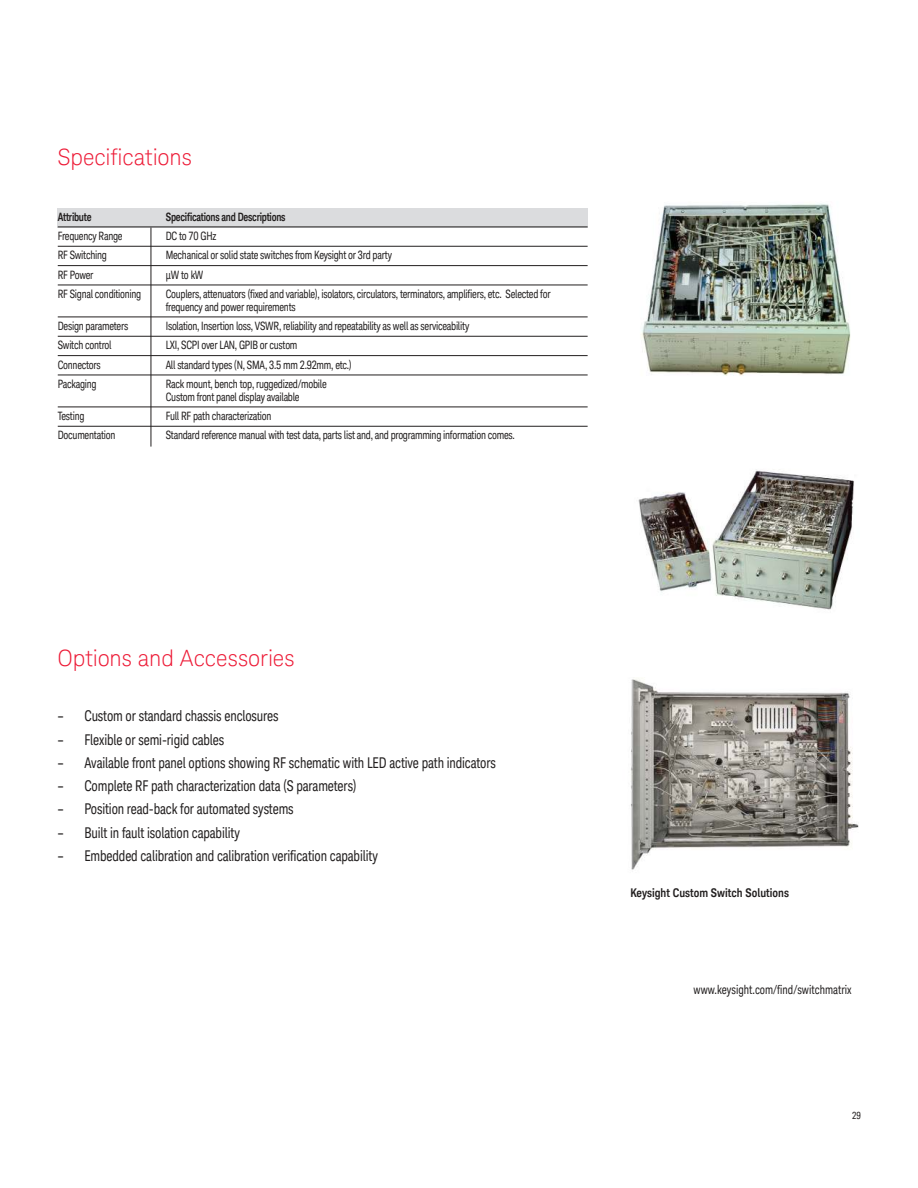
<style>
.page{position:relative;width:918px;height:1188px;background:#fff}
.page>*{position:absolute;margin:0;border:0;box-sizing:border-box;transform-origin:0 0}
.t1{font:300 22.5px "Keysight Sans";letter-spacing:-.005em;color:#ed1a36}
.t2{font:14.85px "Keysight Sans Condensed";letter-spacing:-.01em;color:#221f1f;scale:.91 1}
.t3{font:12.3px "Keysight Sans Condensed";color:#221f1f;scale:.91 1}
.t4{font:700 12px "Keysight Sans Condensed";color:#221f1f}
.t5{font:11.55px/12.6px "Keysight Sans Condensed";letter-spacing:-.025em;color:#221f1f;scale:.91 1}
.t6{font:700 11.55px "Keysight Sans Condensed";letter-spacing:-.025em;color:#221f1f;scale:.91 1}
.t7{font:9.9px "Keysight Sans Condensed";color:#221f1f;scale:.91 1}
.s1{font-size:12.45px}
</style>
<div class="page">
<div style="left:57px;top:209px;width:531px;height:19px;background:#dbdcde"></div>
<hr style="left:151px;top:228px;width:1px;height:219px;background:#221f1f">
<hr style="left:58px;top:227px;width:530px;height:1px;background:#221f1f">
<hr style="left:58px;top:246px;width:530px;height:1px;background:#221f1f">
<hr style="left:58px;top:265px;width:530px;height:1px;background:#221f1f">
<hr style="left:58px;top:285px;width:530px;height:1px;background:#221f1f">
<hr style="left:58px;top:317px;width:530px;height:1px;background:#221f1f">
<hr style="left:58px;top:336px;width:530px;height:1px;background:#221f1f">
<hr style="left:58px;top:355px;width:530px;height:1px;background:#221f1f">
<hr style="left:58px;top:375px;width:530px;height:1px;background:#221f1f">
<hr style="left:58px;top:407px;width:530px;height:1px;background:#221f1f">
<hr style="left:58px;top:426px;width:530px;height:1px;background:#221f1f">
<img style="left:641px;top:203px;width:210px;height:173px">
<img style="left:638px;top:469px;width:216px;height:141px">
<img style="left:631px;top:679px;width:228px;height:191px">
<h1 class="t1" style="left:57px;top:148px;width:136px">Specifications</h1>
<p class="t6" style="left:58px;top:209px;width:39px">Attribute</p>
<p class="t6" style="left:166px;top:209px;width:133px">Specifications and Descriptions</p>
<p class="t5" style="left:58px;top:230px;width:73px">Frequency Range</p>
<p class="t5" style="left:166px;top:230px;width:57px">DC to 70 GHz</p>
<p class="t5" style="left:58px;top:249px;width:55px">RF Switching</p>
<p class="t5" style="left:166px;top:249px;width:250px">Mechanical or solid state switches from Keysight or 3rd party</p>
<p class="t5" style="left:58px;top:268px;width:41px">RF Power</p>
<p class="t5" style="left:166px;top:268px;width:43px">µW to kW</p>
<p class="t5" style="left:58px;top:288px;width:93px">RF Signal conditioning</p>
<p class="t5" style="left:166px;top:288px;width:424px">Couplers, attenuators (fixed and variable), isolators, circulators, terminators, amplifiers, etc. Selected for frequency and power requirements</p>
<p class="t5" style="left:58px;top:320px;width:79px">Design parameters</p>
<p class="t5" style="left:166px;top:320px;width:335px">Isolation, Insertion loss, VSWR, reliability and repeatability as well as serviceability</p>
<p class="t5" style="left:58px;top:339px;width:61px">Switch control</p>
<p class="t5" style="left:166px;top:339px;width:146px">LXI, SCPI over LAN, GPIB or custom</p>
<p class="t5" style="left:58px;top:358px;width:49px">Connectors</p>
<p class="t5" style="left:166px;top:358px;width:206px">All standard types (N, SMA, 3.5 mm 2.92mm, etc.)</p>
<p class="t5" style="left:58px;top:378px;width:44px">Packaging</p>
<p class="t5" style="left:166px;top:378px;width:178px">Rack mount, bench top, ruggedized/mobile<br>Custom front panel display available</p>
<p class="t5" style="left:58px;top:410px;width:31px">Testing</p>
<p class="t5" style="left:166px;top:410px;width:118px">Full RF path characterization</p>
<p class="t5" style="left:58px;top:429px;width:65px">Documentation</p>
<p class="t5" style="left:166px;top:429px;width:385px">Standard reference manual with test data, parts list and, and programming information comes.</p>
<h1 class="t1" style="left:57px;top:648px;width:239px">Options and Accessories</h1>
<p class="t2" style="left:57px;top:710px;width:244px">– Custom or standard chassis enclosures</p>
<p class="t2" style="left:57px;top:731px;width:185px">– Flexible or semi-rigid cables</p>
<p class="t2" style="left:57px;top:754px;width:483px">– Available front panel options showing RF schematic with LED active path indicators</p>
<p class="t2" style="left:57px;top:777px;width:330px">– Complete RF path characterization data (S parameters)</p>
<p class="t2" style="left:57px;top:800px;width:261px">– Position read-back for automated systems</p>
<p class="t2" style="left:57px;top:824px;width:202px">– Built in fault isolation capability</p>
<p class="t2" style="left:57px;top:847px;width:354px">– Embedded calibration and calibration verification capability</p>
<p class="t4" style="left:630px;top:887px;width:160px">Keysight Custom Switch Solutions</p>
<p class="t3" style="left:694px;top:985px;width:175px">www.<span class="s1">keysight</span>.com/find/switchmatrix</p>
<p class="t7" style="left:852px;top:1109px;width:11px">29</p>
</div>
